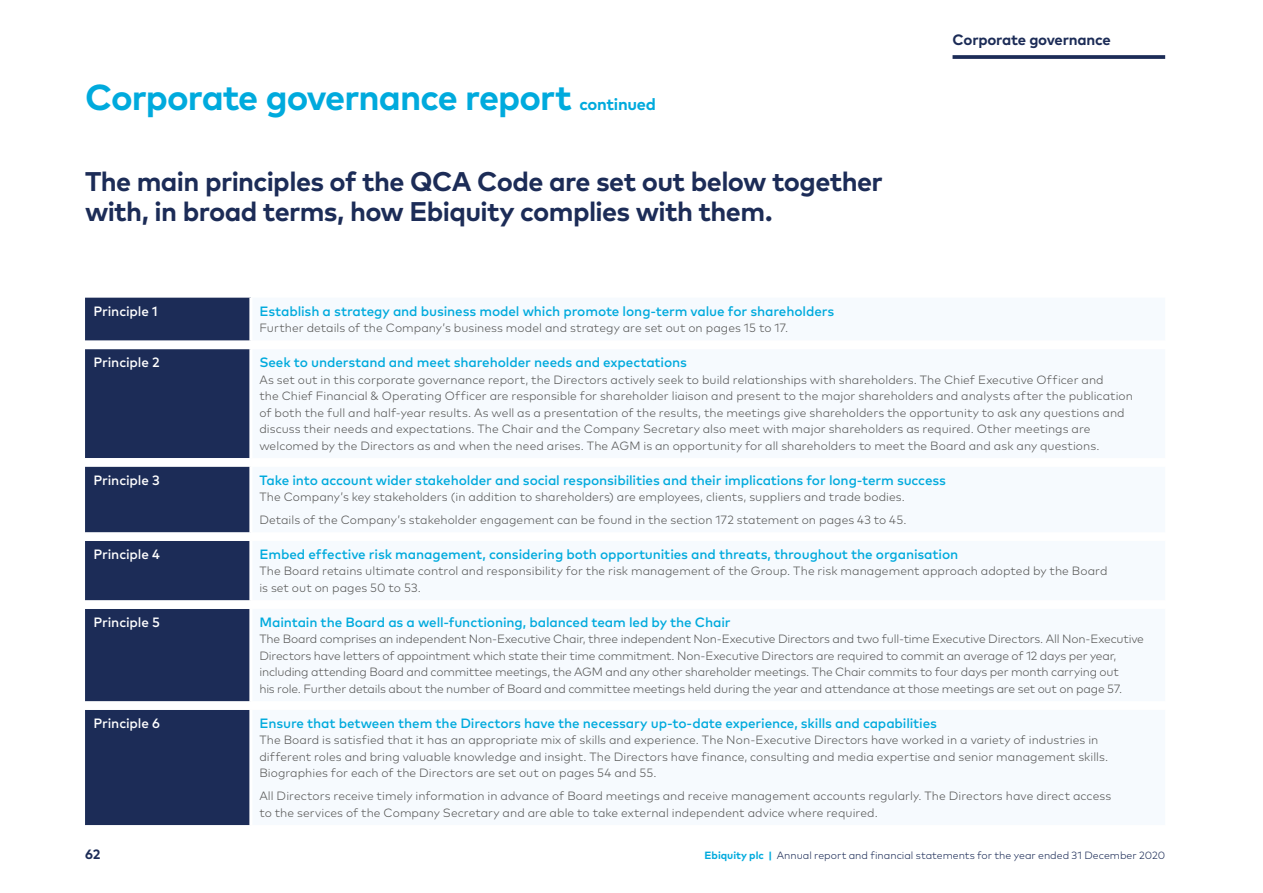
<style>
.page{position:relative;width:1263px;height:893px;background:#fff}
.page>*{position:absolute;margin:0;border:0;box-sizing:border-box;transform-origin:0 0}
.t1{font:700 36px "Mark OT";letter-spacing:-.025em;color:#0ad}
.t2{font:700 27px/30px "Mark OT";letter-spacing:-.025em;color:#1c2c57}
.t3{font:700 15px "Mark OT";letter-spacing:-.02em;color:#1c2c57}
.t4{font:500 13.5px "Mark OT";letter-spacing:-.01em;color:#0ad}
.t5{font:500 13.5px "Mark OT";letter-spacing:-.015em;color:#fff}
.t6{font:700 13.5px "Mark OT";color:#1c2c57}
.t7{font:300 12px/16.5px "Mark OT";color:#575756}
.t8{font:300 10.5px "Mark OT";color:#1c2c57}
.s1{font-size:16.5px}
.s2{font-weight:700;color:#0ad}
</style>
<div class="page">
<svg style="left:952px;top:55px;width:213px;height:4px"></svg>
<div style="left:85px;top:298px;width:164px;height:43px;background:#1c2c57"></div>
<svg style="left:85px;top:349px;width:164px;height:477px;background:#2d3c63"></svg>
<h1 class="t1" style="left:85px;top:74px;width:572px">Corporate governance report <span class="s1">continued</span></h1>
<h2 class="t2" style="left:85px;top:166px;width:799px">The main principles of the QCA Code are set out below together with, in broad terms, how Ebiquity complies with them.</h2>
<p class="t3" style="left:952px;top:30px;width:160px">Corporate governance</p>
<p class="t5" style="left:94px;top:302px;width:66px">Principle 1</p>
<p class="t4" style="left:259px;top:302px;width:576px">Establish a strategy and business model which promote long-term value for shareholders</p>
<p class="t7" style="left:259px;top:320px;width:530px">Further details of the Company’s business model and strategy are set out on pages 15 to 17.</p>
<p class="t5" style="left:94px;top:354px;width:68px">Principle 2</p>
<p class="t4" style="left:259px;top:354px;width:429px">Seek to understand and meet shareholder needs and expectations</p>
<p class="t7" style="left:259px;top:371px;width:875px">As set out in this corporate governance report, the Directors actively seek to build relationships with shareholders. The Chief Executive Officer and<br>the Chief Financial &amp; Operating Officer are responsible for shareholder liaison and present to the major shareholders and analysts after the publication of both the full and half‑year results. As well as a presentation of the results, the meetings give shareholders the opportunity to ask any questions and discuss their needs and expectations. The Chair and the Company Secretary also meet with major shareholders as required. Other meetings are welcomed by the Directors as and when the need arises. The AGM is an opportunity for all shareholders to meet the Board and ask any questions.</p>
<p class="t5" style="left:94px;top:471px;width:68px">Principle 3</p>
<p class="t4" style="left:259px;top:471px;width:688px">Take into account wider stakeholder and social responsibilities and their implications for long‑term success</p>
<p class="t7" style="left:259px;top:485px;width:649px;line-height:23px">The Company’s key stakeholders (in addition to shareholders) are employees, clients, suppliers and trade bodies.<br>Details of the Company’s stakeholder engagement can be found in the section 172 statement on pages 43 to 45.</p>
<p class="t5" style="left:94px;top:545px;width:68px">Principle 4</p>
<p class="t4" style="left:259px;top:545px;width:700px">Embed effective risk management, considering both opportunities and threats, throughout the organisation</p>
<p class="t7" style="left:259px;top:563px;width:850px">The Board retains ultimate control and responsibility for the risk management of the Group. The risk management approach adopted by the Board is set out on pages 50 to 53.</p>
<p class="t5" style="left:94px;top:613px;width:68px">Principle 5</p>
<p class="t4" style="left:259px;top:613px;width:473px">Maintain the Board as a well-functioning, balanced team led by the Chair</p>
<p class="t7" style="left:259px;top:631px;width:886px">The Board comprises an independent Non-Executive Chair, three independent Non-Executive Directors and two full-time Executive Directors. All Non‑ Executive Directors have letters of appointment which state their time commitment. Non-Executive Directors are required to commit an average of 12 days per year, including attending Board and committee meetings, the AGM and any other shareholder meetings. The Chair commits to four days per month carrying out<br>his role. Further details about the number of Board and committee meetings held during the year and attendance at those meetings are set out on page 57.</p>
<p class="t5" style="left:94px;top:714px;width:68px">Principle 6</p>
<p class="t4" style="left:259px;top:714px;width:679px">Ensure that between them the Directors have the necessary up‑to‑date experience, skills and capabilities</p>
<p class="t7" style="left:259px;top:732px;width:850px">The Board is satisfied that it has an appropriate mix of skills and experience. The Non-Executive Directors have worked in a variety of industries in different roles and bring valuable knowledge and insight. The Directors have finance, consulting and media expertise and senior management skills.<br>Biographies for each of the Directors are set out on pages 54 and 55.</p>
<p class="t7" style="left:259px;top:788px;width:853px">All Directors receive timely information in advance of Board meetings and receive management accounts regularly. The Directors have direct access to the services of the Company Secretary and are able to take external independent advice where required.</p>
<p class="t6" style="left:85px;top:845px;width:17px">62</p>
<p class="t8" style="left:704px;top:849px;width:462px"><span class="s2">Ebiquity plc |</span> Annual report and financial statements for the year ended 31 December 2020</p>
</div>
